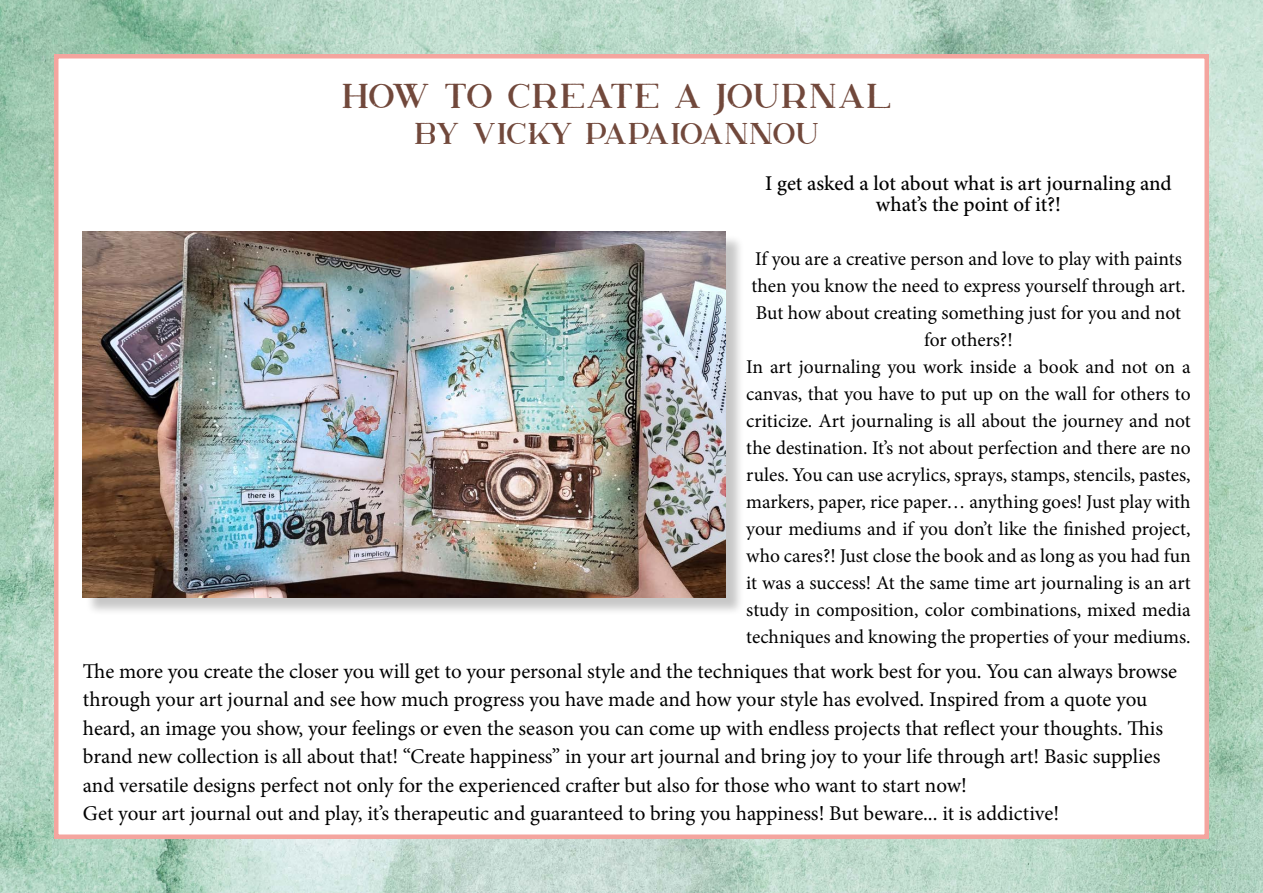
<style>
.page{position:relative;width:1263px;height:893px;background:#fff}
.page>*{position:absolute;margin:0;border:0;box-sizing:border-box;transform-origin:0 0}
.t1{font:34.5px "Nelipot VP Demo Style 2";color:#71483b}
.t2{font:30px "Nelipot VP Demo Style 2";letter-spacing:-.05em;color:#71483b}
.t3{font:21px/28.5px "Minion Pro";letter-spacing:-.005em;color:#000}
.t4{font:500 21px/21px "Minion Pro";letter-spacing:-.005em;color:#000;text-align:center}
.t5{font:19.5px/27px "Minion Pro";letter-spacing:-.005em;color:#000;text-align:center}
</style>
<div class="page">
<img style="left:0;top:0;width:1263px;height:893px">
<div style="left:54px;top:54px;width:1155px;height:785px;background:#fff;border:4px solid #f4a59f"></div>
<div style="left:85px;top:234px;width:659px;height:382px;background:#000;opacity:.22"></div>
<img style="left:83px;top:232px;width:642px;height:365px">
<h1 class="t1" style="left:341px;top:84px;width:552px">HOW TO CREATE A JOURNAL</h1>
<h2 class="t2" style="left:414px;top:123px;width:407px">BY VICKY PAPAIOANNOU</h2>
<p class="t4" style="left:765px;top:173px;width:408px">I get asked a lot about what is art journaling and what’s the point of it?!</p>
<p class="t5" style="left:746px;top:246px;width:446px">If you are a creative person and love to play with paints then you know the need to express yourself through art.<br>But how about creating something just for you and not for others?!<br>In art journaling you work inside a book and not on a canvas, that you have to put up on the wall for others to criticize. Art journaling is all about the journey and not the destination. It’s not about perfection and there are no rules. You can use acrylics, sprays, stamps, stencils, pastes, markers, paper, rice paper… anything goes! Just play with your mediums and if you don’t like the finished project, who cares?! Just close the book and as long as you had fun it was a success! At the same time art journaling is an art study in composition, color combinations, mixed media techniques and knowing the properties of your mediums.</p>
<p class="t3" style="left:83px;top:657px;width:1096px">The more you create the closer you will get to your personal style and the techniques that work best for you. You can always browse through your art journal and see how much progress you have made and how your style has evolved. Inspired from a quote you heard, an image you show, your feelings or even the season you can come up with endless projects that reflect your thoughts. This brand new collection is all about that! “Create happiness” in your art journal and bring joy to your life through art! Basic supplies and versatile designs perfect not only for the experienced crafter but also for those who want to start now!<br>Get your art journal out and play, it’s therapeutic and guaranteed to bring you happiness! But beware... it is addictive!</p>
</div>
